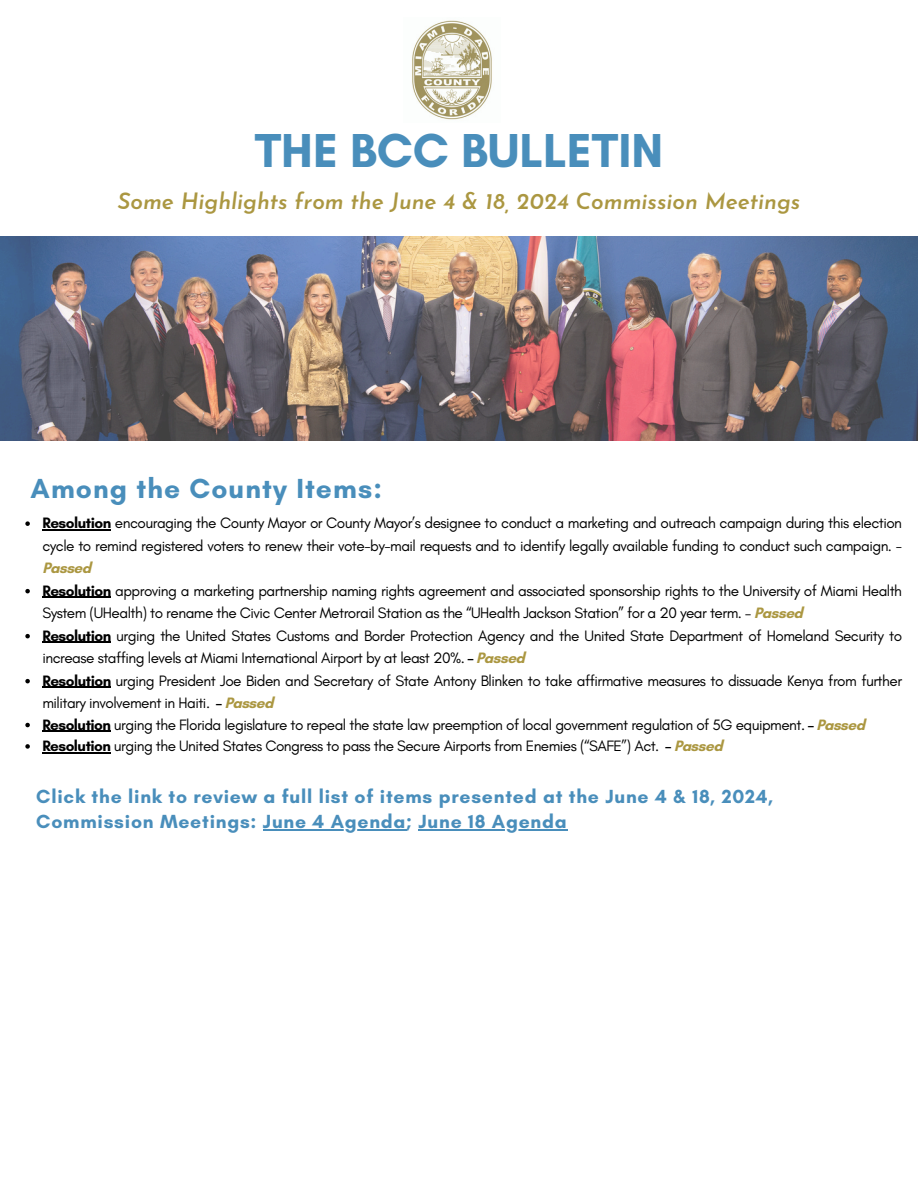
<style>
.page{position:relative;width:918px;height:1188px;background:#fff}
.page>*{position:absolute;margin:0;border:0;box-sizing:border-box;transform-origin:0 0}
.t1{font:700 48.6px "Glacial Indifference";color:#498ebb}
.t2{font:700 28.05px "Glacial Indifference";letter-spacing:.04em;color:#498ebb}
.t3{font:italic 600 22.5px "Josefin Sans";color:#ab9741}
.t4{font:700 19.35px/25.8px "Glacial Indifference";letter-spacing:.04em;color:#498ebb}
.t5{font:15.3px/22.5px "Glacial Indifference";letter-spacing:-.035em;color:#000}
.s1{font-weight:700}
.s2{font-weight:700;color:#ab9741}
</style>
<div class="page">
<img style="left:412px;top:20px;width:80px;height:100px">
<img style="left:0;top:236px;width:918px;height:205px">
<hr style="left:263px;top:830px;width:143px;height:1px;background:#498ebb">
<hr style="left:419px;top:830px;width:136px;height:1px;background:#498ebb">
<svg style="left:555px;top:830px;width:12px;height:1px"></svg>
<svg style="left:25px;top:521px;width:5px;height:5px"></svg>
<hr style="left:42px;top:529px;width:69px;height:1px;background:#000">
<svg style="left:25px;top:589px;width:5px;height:4px"></svg>
<hr style="left:42px;top:597px;width:69px;height:1px;background:#000">
<svg style="left:25px;top:634px;width:5px;height:4px"></svg>
<hr style="left:42px;top:642px;width:69px;height:1px;background:#000">
<svg style="left:25px;top:679px;width:5px;height:4px"></svg>
<hr style="left:42px;top:687px;width:69px;height:1px;background:#000">
<svg style="left:25px;top:723px;width:5px;height:4px"></svg>
<hr style="left:42px;top:731px;width:69px;height:1px;background:#000">
<svg style="left:25px;top:744px;width:5px;height:5px"></svg>
<hr style="left:42px;top:752px;width:69px;height:1px;background:#000">
<h1 class="t1" style="left:255px;top:121px;width:410px">THE BCC BULLETIN</h1>
<h3 class="t3" style="left:118px;top:192px;width:684px">Some Highlights from the June 4 &amp; 18, 2024 Commission Meetings</h3>
<p class="t2" style="left:31px;top:471px;width:353px">Among the County Items:</p>
<p class="t5" style="left:42px;top:512px;width:861px;text-align:justify"><span class="s1">Resolution</span> encouraging the County Mayor or County Mayor’s designee to conduct a marketing and outreach campaign during this election cycle to remind registered voters to renew their vote-by-mail requests and to identify legally available funding to conduct such campaign. - <span class="s2">Passed</span></p>
<p class="t5" style="left:42px;top:579px;width:861px"><span class="s1">Resolution</span> approving a marketing partnership naming rights agreement and associated sponsorship rights to the University of Miami Health<br>System (UHealth) to rename the Civic Center Metrorail Station as the “UHealth Jackson Station” for a 20 year term. – <span class="s2">Passed</span></p>
<p class="t5" style="left:42px;top:624px;width:861px"><span class="s1">Resolution</span> urging the United States Customs and Border Protection Agency and the United State Department of Homeland Security to increase staffing levels at Miami International Airport by at least 20%. <span class="s1">–</span> <span class="s2">Passed</span></p>
<p class="t5" style="left:42px;top:669px;width:861px"><span class="s1">Resolution</span> urging President Joe Biden and Secretary of State Antony Blinken to take affirmative measures to dissuade Kenya from further military involvement in Haiti. <span class="s1">–</span> <span class="s2">Passed</span></p>
<h3 class="t5" style="left:42px;top:714px;width:824px;line-height:21.3px"><span class="s1">Resolution</span> urging the Florida legislature to repeal the state law preemption of local government regulation of 5G equipment. <span class="s1">–</span> <span class="s2">Passed<br></span><span class="s1">Resolution</span> urging the United States Congress to pass the Secure Airports from Enemies (“SAFE”) Act. <span class="s1">–</span> <span class="s2">Passed</span></h3>
<h2 class="t4" style="left:36px;top:783px;width:738px">Click the link to review a full list of items presented at the June 4 &amp; 18, 2024,<br>Commission Meetings: June 4 Agenda; June 18 Agenda</h2>
</div>
